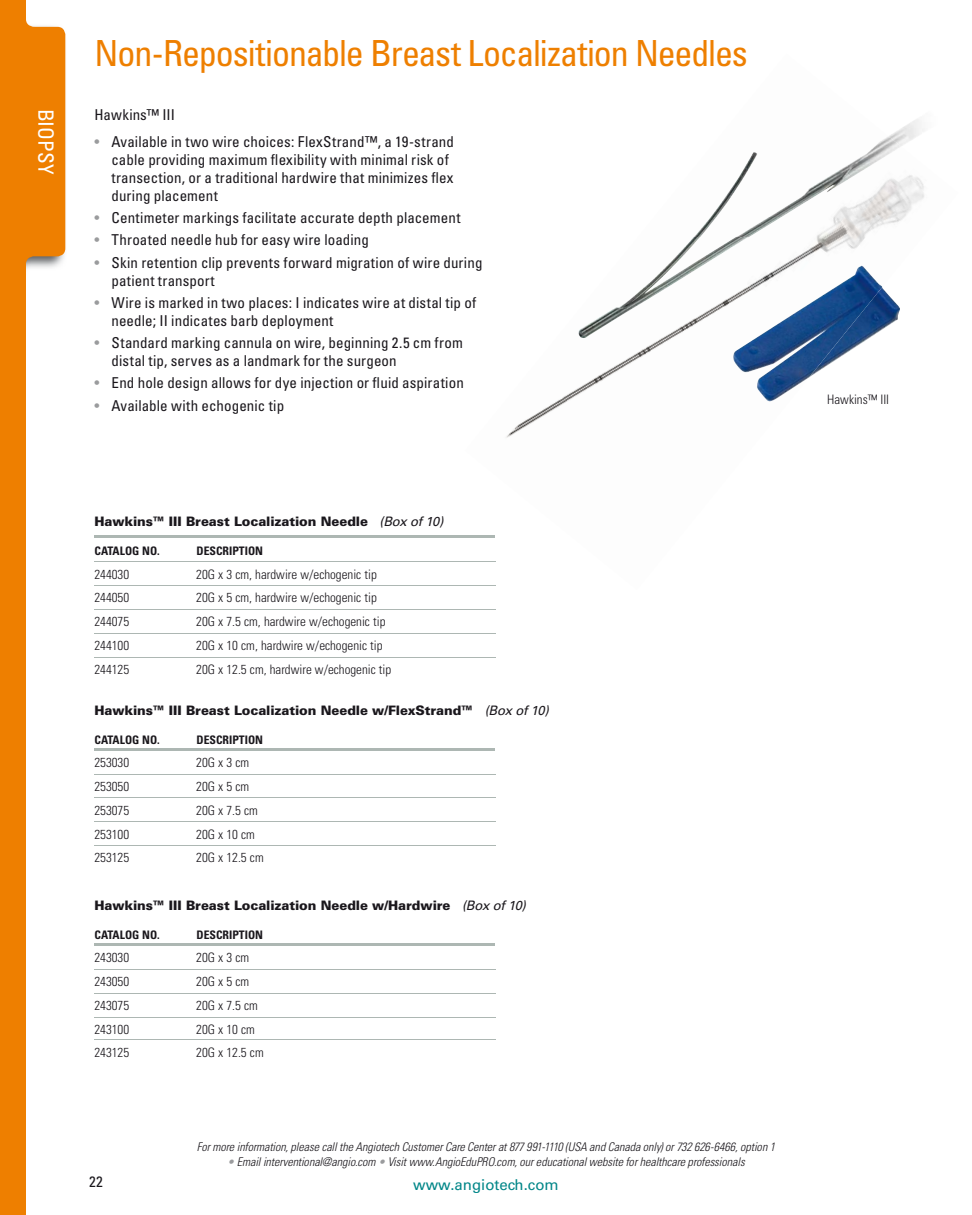
<style>
.page{position:relative;width:972px;height:1215px;background:#fff}
.page>*{position:absolute;margin:0;border:0;box-sizing:border-box;transform-origin:0 0}
.t1{font:condensed 36px "Univers LT Std";letter-spacing:-.03em;color:#ee7f00}
.t2{font:condensed 21px "Univers LT Std";letter-spacing:-.005em;color:#fff}
.t3{font:condensed 15px/18px "Univers LT Std";letter-spacing:.01em;color:#1a171c}
.t4{font:15px "Univers LT Std";color:#008688}
.t5{font:300 condensed 13.05px "Univers LT Std";color:#1a171c}
.t6{font:900 13.05px "Univers LT Std";letter-spacing:-.005em;color:#1a171c}
.t7{font:italic 300 condensed 12px "Univers LT Std";letter-spacing:-.005em;color:#1a171c}
.t8{font:700 condensed 11.7px "Univers LT Std";color:#1a171c}
.s1{color:#9a9b9d}
.s2{font-weight:400;font-style:italic}
</style>
<div class="page">
<img style="left:65px;top:33px;width:1px;height:218px">
<svg style="left:26px;top:20px;width:39px;height:249px;background:#ec8611"></svg>
<div style="left:0;top:0;width:26px;height:1215px;background:#ee7f00"></div>
<hr style="left:94px;top:535px;width:401px;height:3px;background:#adb7b3">
<hr style="left:94px;top:748px;width:401px;height:3px;background:#adb7b3">
<hr style="left:94px;top:943px;width:401px;height:3px;background:#adb7b3">
<hr style="left:94px;top:561px;width:402px;height:1px;background:#adb7b3">
<hr style="left:94px;top:774px;width:402px;height:1px;background:#adb7b3">
<hr style="left:94px;top:969px;width:402px;height:1px;background:#adb7b3">
<hr style="left:94px;top:609px;width:402px;height:1px;background:#adb7b3">
<hr style="left:94px;top:822px;width:402px;height:1px;background:#adb7b3">
<hr style="left:94px;top:1017px;width:402px;height:1px;background:#adb7b3">
<hr style="left:94px;top:1039px;width:402px;height:1px;background:#adb7b3">
<hr style="left:94px;top:585px;width:402px;height:1px;background:#adb7b3">
<hr style="left:94px;top:798px;width:402px;height:1px;background:#adb7b3">
<hr style="left:94px;top:845px;width:402px;height:1px;background:#adb7b3">
<hr style="left:94px;top:993px;width:402px;height:1px;background:#adb7b3">
<hr style="left:94px;top:633px;width:402px;height:1px;background:#adb7b3">
<hr style="left:94px;top:657px;width:402px;height:1px;background:#adb7b3">
<img style="left:814px;top:119px;width:110px;height:211px">
<img style="left:607px;top:246px;width:207px;height:156px">
<img style="left:506px;top:371px;width:195px;height:67px">
<img style="left:694px;top:152px;width:154px;height:85px">
<img style="left:847px;top:136px;width:54px;height:44px">
<img style="left:643px;top:237px;width:106px;height:51px">
<img style="left:578px;top:287px;width:89px;height:51px">
<img style="left:733px;top:266px;width:149px;height:135px">
<h2 class="t2" style="left:59px;top:109px;width:67px;rotate:90deg">BIOPSY</h2>
<h1 class="t1" style="left:94px;top:31px;width:655px">Non-Repositionable Breast Localization Needles</h1>
<p class="t3" style="left:94px;top:106px;width:82px">Hawkins™ III</p>
<p class="t3" style="left:112px;top:132px;width:344px;text-indent:-17px"><span class="s1">•</span> Available in two wire choices: FlexStrand™, a 19-strand cable providing maximum flexibility with minimal risk of transection, or a traditional hardwire that minimizes flex during placement</p>
<p class="t3" style="left:94px;top:209px;width:368px"><span class="s1">•</span> Centimeter markings facilitate accurate depth placement</p>
<p class="t3" style="left:94px;top:231px;width:276px"><span class="s1">•</span> Throated needle hub for easy wire loading</p>
<p class="t3" style="left:112px;top:253px;width:373px;text-indent:-17px"><span class="s1">•</span> Skin retention clip prevents forward migration of wire during patient transport</p>
<p class="t3" style="left:112px;top:293px;width:366px;text-indent:-17px"><span class="s1">•</span> Wire is marked in two places: I indicates wire at distal tip of needle; II indicates barb deployment</p>
<p class="t3" style="left:112px;top:334px;width:353px;text-indent:-17px"><span class="s1">•</span> Standard marking cannula on wire, beginning 2.5 cm from distal tip, serves as a landmark for the surgeon</p>
<p class="t3" style="left:94px;top:374px;width:371px"><span class="s1">•</span> End hole design allows for dye injection or fluid aspiration</p>
<p class="t3" style="left:94px;top:396px;width:191px"><span class="s1">•</span> Available with echogenic tip</p>
<p class="t6" style="left:94px;top:513px;width:350px">Hawkins™ III Breast Localization Needle <span class="s2">(Box of 10)</span></p>
<p class="t8" style="left:94px;top:544px;width:67px">CATALOG NO.</p>
<p class="t8" style="left:196px;top:544px;width:68px">DESCRIPTION</p>
<p class="t5" style="left:94px;top:566px;width:36px">244030</p>
<p class="t5" style="left:196px;top:566px;width:182px">20G x 3 cm, hardwire w/echogenic tip</p>
<p class="t5" style="left:94px;top:590px;width:36px">244050</p>
<p class="t5" style="left:196px;top:590px;width:182px">20G x 5 cm, hardwire w/echogenic tip</p>
<p class="t5" style="left:94px;top:614px;width:36px">244075</p>
<p class="t5" style="left:196px;top:614px;width:191px">20G x 7.5 cm, hardwire w/echogenic tip</p>
<p class="t5" style="left:94px;top:638px;width:36px">244100</p>
<p class="t5" style="left:196px;top:638px;width:188px">20G x 10 cm, hardwire w/echogenic tip</p>
<p class="t5" style="left:94px;top:661px;width:36px">244125</p>
<p class="t5" style="left:196px;top:661px;width:197px">20G x 12.5 cm, hardwire w/echogenic tip</p>
<p class="t6" style="left:94px;top:702px;width:456px">Hawkins™ III Breast Localization Needle w/FlexStrand™ <span class="s2">(Box of 10)</span></p>
<p class="t8" style="left:94px;top:732px;width:67px">CATALOG NO.</p>
<p class="t8" style="left:196px;top:732px;width:68px">DESCRIPTION</p>
<p class="t5" style="left:94px;top:755px;width:36px">253030</p>
<p class="t5" style="left:196px;top:755px;width:55px">20G x 3 cm</p>
<p class="t5" style="left:94px;top:779px;width:36px">253050</p>
<p class="t5" style="left:196px;top:779px;width:55px">20G x 5 cm</p>
<p class="t5" style="left:94px;top:802px;width:36px">253075</p>
<p class="t5" style="left:196px;top:802px;width:63px">20G x 7.5 cm</p>
<p class="t5" style="left:94px;top:826px;width:36px">253100</p>
<p class="t5" style="left:196px;top:826px;width:60px">20G x 10 cm</p>
<p class="t5" style="left:94px;top:850px;width:36px">253125</p>
<p class="t5" style="left:196px;top:850px;width:69px">20G x 12.5 cm</p>
<p class="t6" style="left:94px;top:897px;width:433px">Hawkins™ III Breast Localization Needle w/Hardwire <span class="s2">(Box of 10)</span></p>
<p class="t8" style="left:94px;top:927px;width:67px">CATALOG NO.</p>
<p class="t8" style="left:196px;top:927px;width:68px">DESCRIPTION</p>
<p class="t5" style="left:94px;top:950px;width:36px">243030</p>
<p class="t5" style="left:196px;top:950px;width:55px">20G x 3 cm</p>
<p class="t5" style="left:94px;top:974px;width:36px">243050</p>
<p class="t5" style="left:196px;top:974px;width:55px">20G x 5 cm</p>
<p class="t5" style="left:94px;top:997px;width:36px">243075</p>
<p class="t5" style="left:196px;top:997px;width:63px">20G x 7.5 cm</p>
<p class="t5" style="left:94px;top:1021px;width:36px">243100</p>
<p class="t5" style="left:196px;top:1021px;width:60px">20G x 10 cm</p>
<p class="t5" style="left:94px;top:1045px;width:36px">243125</p>
<p class="t5" style="left:196px;top:1045px;width:69px">20G x 12.5 cm</p>
<p class="t3" style="left:89px;top:1172px;width:15px">22</p>
<p class="t7" style="left:197px;top:1139px;width:580px">For more information, please call the Angiotech Customer Care Center at 877 991-1110 (USA and Canada only) or 732 626-6466, option 1</p>
<p class="t7" style="left:227px;top:1154px;width:519px"><span class="s1">•</span> Email interventional@angio.com <span class="s1">•</span> Visit www.AngioEduPRO.com, our educational website for healthcare professionals</p>
<p class="t4" style="left:413px;top:1176px;width:147px">www.angiotech.com</p>
<p class="t5" style="left:827px;top:392px;width:63px">Hawkins™ III</p>
</div>
